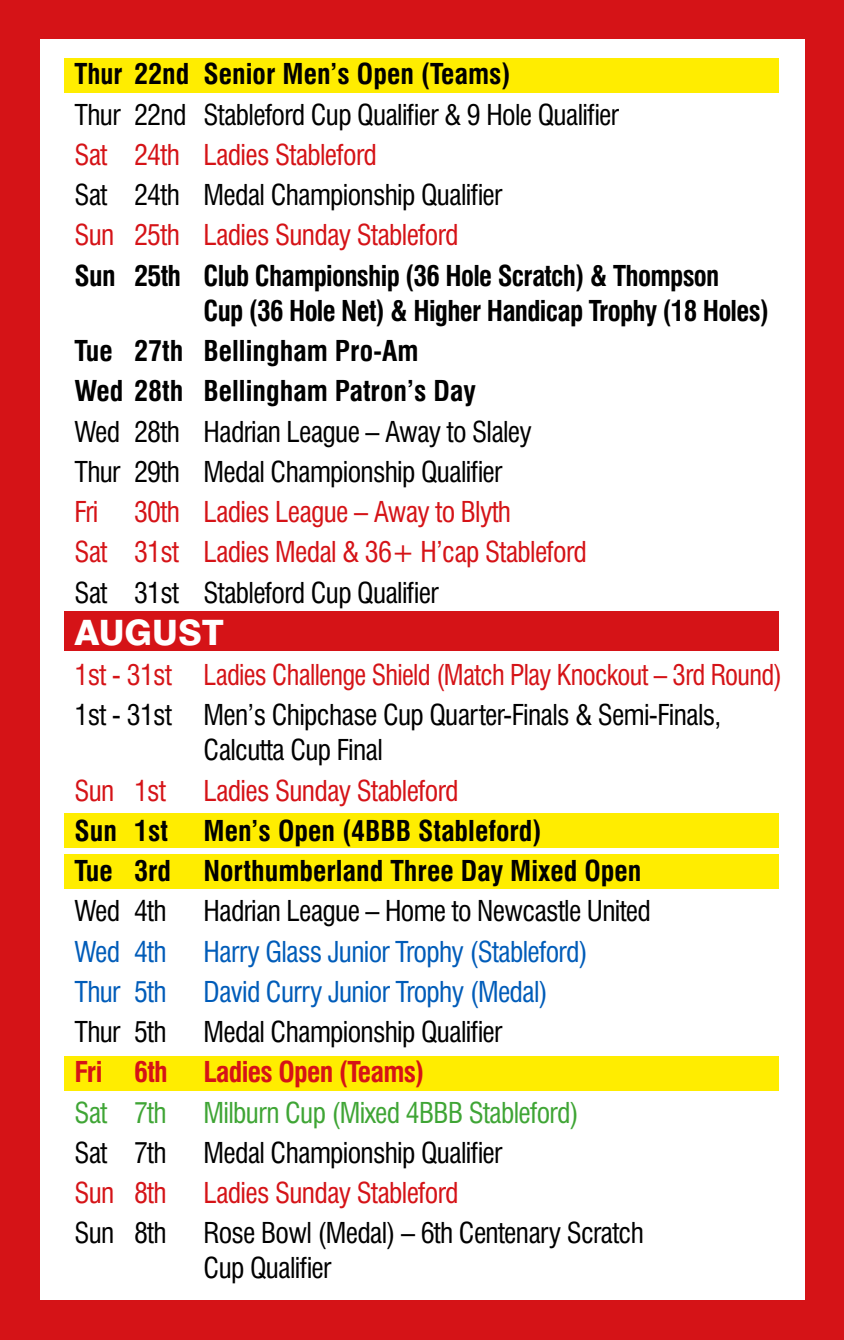
<style>
.page{position:relative;width:844px;height:1340px;background:#fff}
.page>*{position:absolute;margin:0;border:0;box-sizing:border-box;transform-origin:0 0}
.t1{font:800 35px "Swiss 721 BT";color:#fff}
.t2{font:condensed 28px/35px "Swiss 721 BT";letter-spacing:-.025em;color:#000}
.t3{font:condensed 28px/40.2px "Swiss 721 BT";letter-spacing:-.025em;color:#d51317;text-align:center}
.t4{font:700 condensed 28px/40.2px "Swiss 721 BT";color:#000}
.t5{font:700 condensed 28px/35px "Swiss 721 BT";letter-spacing:-.025em;color:#000}
.t6{font:condensed 28px "Swiss 721 BT";letter-spacing:-.025em;color:#005cb9}
.t7{font:condensed 28px "Swiss 721 BT";letter-spacing:-.025em;color:#3fa535}
.t8{font:700 condensed 28px "Swiss 721 BT";color:#000;scale:.96 1}
.t9{font:700 condensed 28px "Swiss 721 BT";letter-spacing:-.025em;color:#d51317}
</style>
<div class="page">
<div style="left:0;top:0;width:843px;height:1339px;background:#d51317"></div>
<div style="left:40px;top:40px;width:764px;height:1260px;background:#fff"></div>
<div style="left:64px;top:58px;width:715px;height:35px;background:#ffed00"></div>
<div style="left:64px;top:854px;width:715px;height:35px;background:#ffed00"></div>
<div style="left:64px;top:813px;width:715px;height:34px;background:#ffed00"></div>
<div style="left:64px;top:1056px;width:715px;height:34px;background:#ffed00"></div>
<div style="left:64px;top:611px;width:715px;height:40px;background:#d51317"></div>
<p class="t8" style="left:74px;top:57px;width:456px">Thur 22nd Senior Men’s Open (Teams)</p>
<p class="t2" style="left:74px;top:97px;width:546px">Thur 22nd Stableford Cup Qualifier &amp; 9 Hole Qualifier</p>
<p class="t3" style="left:74px;top:135px;width:304px">Sat 24th Ladies Stableford</p>
<p class="t2" style="left:74px;top:177px;width:429px">Sat 24th Medal Championship Qualifier</p>
<p class="t3" style="left:74px;top:215px;width:385px">Sun 25th Ladies Sunday Stableford</p>
<p class="t5" style="left:203px;top:258px;width:567px;text-indent:-129px">Sun 25th Club Championship (36 Hole Scratch) &amp; Thompson<br>Cup (36 Hole Net) &amp; Higher Handicap Trophy (18 Holes)</p>
<p class="t4" style="left:74px;top:331px;width:403px">Tue 27th Bellingham Pro-Am<br>Wed 28th Bellingham Patron’s Day</p>
<p class="t2" style="left:74px;top:411px;width:459px;line-height:40.2px">Wed 28th Hadrian League – Away to Slaley<br>Thur 29th Medal Championship Qualifier</p>
<p class="t3" style="left:74px;top:492px;width:25px">Fri</p>
<p class="t3" style="left:74px;top:492px;width:513px">30th Ladies League – Away to Blyth<br>Sat 31st Ladies Medal &amp; 36+ H’cap Stableford</p>
<p class="t2" style="left:74px;top:575px;width:365px">Sat 31st Stableford Cup Qualifier</p>
<p class="t1" style="left:74px;top:611px;width:150px">AUGUST</p>
<p class="t3" style="left:74px;top:654px;width:709px">1st - 31st Ladies Challenge Shield (Match Play Knockout – 3rd Round)</p>
<p class="t2" style="left:203px;top:697px;width:519px;text-indent:-129px">1st - 31st Men’s Chipchase Cup Quarter-Finals &amp; Semi-Finals,<br>Calcutta Cup Final</p>
<p class="t3" style="left:74px;top:770px;width:93px">Sun 1st</p>
<p class="t3" style="left:203px;top:770px;width:256px">Ladies Sunday Stableford</p>
<p class="t4" style="left:74px;top:810px;width:95px">Sun 1st</p>
<p class="t4" style="left:74px;top:810px;width:568px;text-indent:129px">Men’s Open (4BBB Stableford)<br>Tue 3rd Northumberland Three Day Mixed Open</p>
<p class="t2" style="left:74px;top:893px;width:94px">Wed 4th</p>
<p class="t2" style="left:203px;top:893px;width:448px">Hadrian League – Home to Newcastle United</p>
<p class="t6" style="left:74px;top:934px;width:94px">Wed 4th</p>
<p class="t6" style="left:203px;top:934px;width:385px">Harry Glass Junior Trophy (Stableford)</p>
<p class="t6" style="left:74px;top:974px;width:94px">Thur 5th</p>
<p class="t6" style="left:203px;top:974px;width:345px">David Curry Junior Trophy (Medal)</p>
<p class="t2" style="left:74px;top:1014px;width:94px">Thur 5th</p>
<p class="t2" style="left:203px;top:1014px;width:300px">Medal Championship Qualifier</p>
<p class="t9" style="left:74px;top:1055px;width:95px">Fri 6th</p>
<p class="t9" style="left:203px;top:1055px;width:222px">Ladies Open (Teams)</p>
<p class="t7" style="left:74px;top:1095px;width:94px">Sat 7th</p>
<p class="t7" style="left:203px;top:1095px;width:376px">Milburn Cup (Mixed 4BBB Stableford)</p>
<p class="t2" style="left:74px;top:1135px;width:94px">Sat 7th</p>
<p class="t2" style="left:203px;top:1135px;width:300px">Medal Championship Qualifier</p>
<p class="t3" style="left:74px;top:1172px;width:94px">Sun 8th</p>
<p class="t3" style="left:203px;top:1172px;width:256px">Ladies Sunday Stableford</p>
<p class="t2" style="left:74px;top:1215px;width:94px">Sun 8th</p>
<p class="t2" style="left:203px;top:1215px;width:442px">Rose Bowl (Medal) – 6th Centenary Scratch<br>Cup Qualifier</p>
</div>
